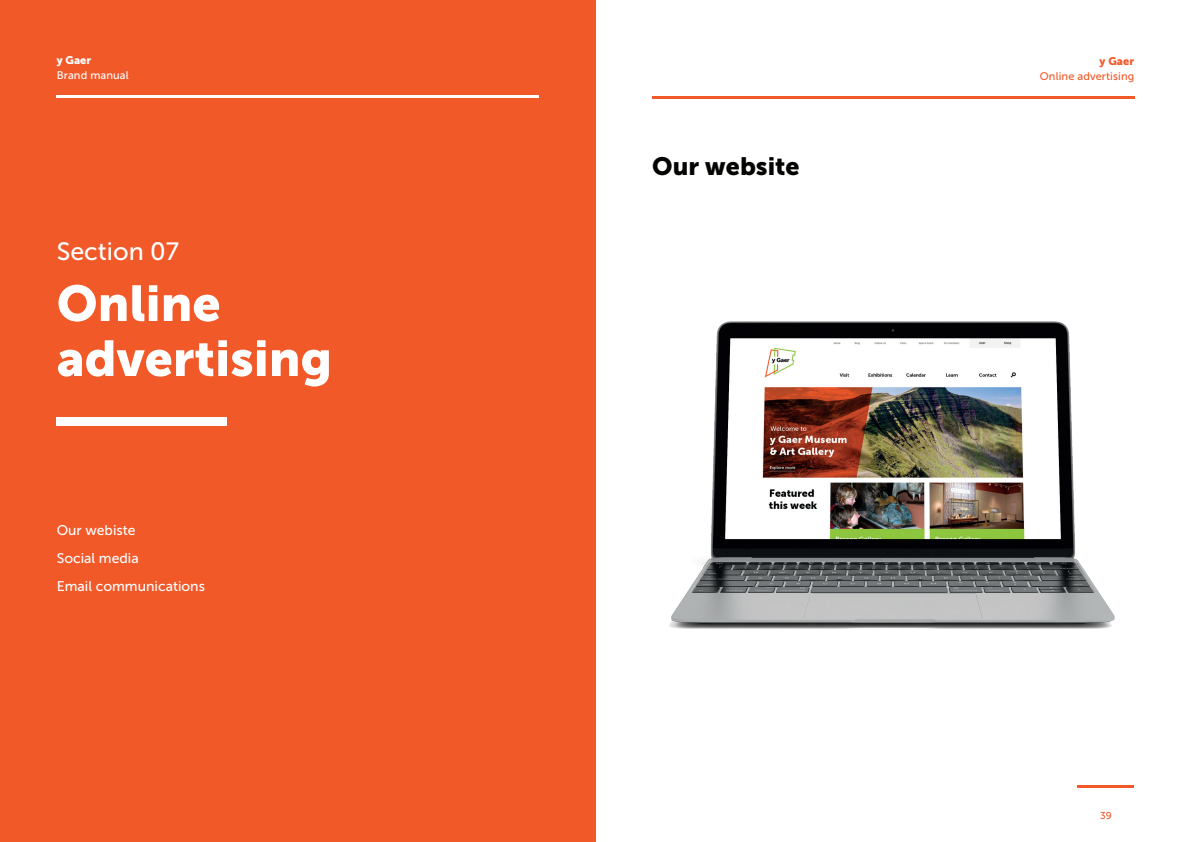
<style>
.page{position:relative;width:1191px;height:842px;background:#fff}
.page>*{position:absolute;margin:0;border:0;box-sizing:border-box;transform-origin:0 0}
.t1{font:50px "Museo Sans 900";color:#fff}
.t2{font:25px "Museo Sans 900";color:#040503}
.t3{font:25px "Museo Sans 500";color:#fff}
.t4{font:14px "Museo Sans 500";color:#fff}
.t5{font:11px "Museo Sans 500";letter-spacing:.01em;color:#f15929}
.t6{font:11px "Museo Sans 500";letter-spacing:.01em;color:#fff}
.t7{font:11px "Museo Sans 900";color:#fff}
.t8{font:11px "Museo Sans 900";color:#f15929}
.t9{font:10px "Museo Sans 500";color:#f15929}
</style>
<div class="page">
<hr style="left:1077px;top:785px;width:57px;height:3px;background:#f15929">
<div style="left:0;top:0;width:595px;height:842px;background:#f15929"></div>
<div style="left:57px;top:417px;width:170px;height:8px;background:#fff"></div>
<hr style="left:57px;top:95px;width:482px;height:3px;background:#fff">
<hr style="left:652px;top:96px;width:482px;height:3px;background:#f15929">
<img style="left:669px;top:321px;width:446px;height:308px">
<p class="t7" style="left:57px;top:53px;width:36px">y Gaer</p>
<p class="t6" style="left:57px;top:69px;width:73px">Brand manual</p>
<p class="t3" style="left:57px;top:237px;width:124px">Section 07</p>
<p class="t1" style="left:57px;top:275px;width:165px">Online</p>
<p class="t1" style="left:57px;top:330px;width:277px">advertising</p>
<p class="t4" style="left:57px;top:522px;width:80px">Our webiste</p>
<p class="t4" style="left:57px;top:550px;width:84px">Social media</p>
<p class="t4" style="left:57px;top:578px;width:150px">Email communications</p>
<p class="t2" style="left:652px;top:152px;width:149px">Our website</p>
<p class="t8" style="left:1099px;top:55px;width:36px">y Gaer</p>
<p class="t5" style="left:1039px;top:70px;width:96px">Online advertising</p>
<p class="t9" style="left:1100px;top:810px;width:13px">39</p>
</div>
